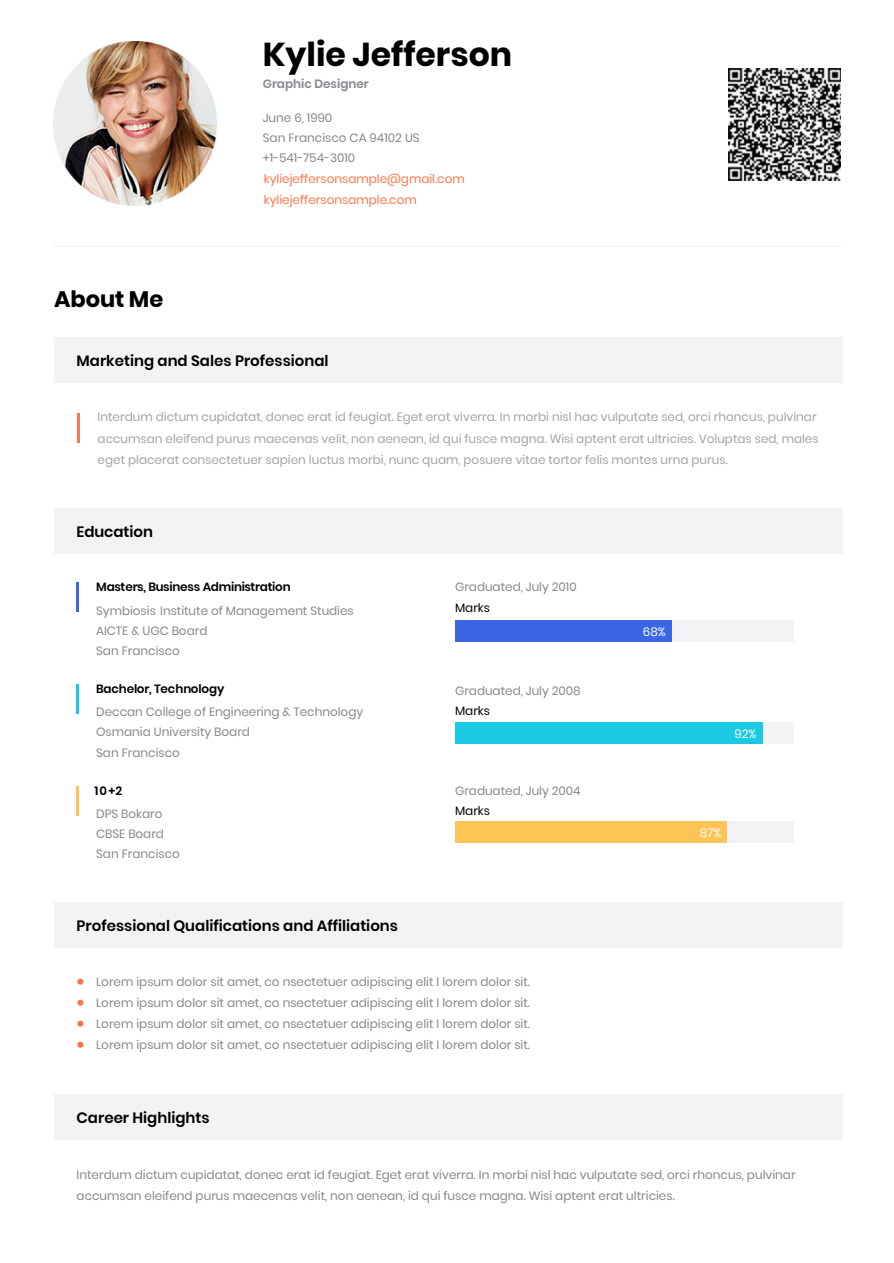
<style>
.page{position:relative;width:894px;height:1263px;background:#fff}
.page>*{position:absolute;margin:0;border:0;box-sizing:border-box;transform-origin:0 0}
.t1{font:700 33px "Poppins";color:#000}
.t2{font:700 22.5px "Poppins";color:#000}
.t3{font:600 15px "Poppins";color:#000}
.t4{font:12px/21px "Poppins";color:#888}
.t5{font:12px/21px "Poppins";color:#a3a3a3}
.t6{font:12px/21px "Poppins";color:#ff754a}
.t7{font:600 12px "Poppins";letter-spacing:-.02em;color:#000}
.t8{font:12px/20.1px "Poppins";color:#86888f}
.t9{font:600 12px "Poppins";color:#86888f}
.t10{font:12px "Poppins";color:#000}
.t11{font:12px "Poppins";color:#fff}
</style>
<div class="page">
<img style="left:53px;top:42px;width:164px;height:163px">
<div style="left:670px;top:620px;width:123px;height:21px;background:#f3f3f5"></div>
<div style="left:455px;top:620px;width:215px;height:21px;background:#3a66e6"></div>
<img style="left:762px;top:722px;width:31px;height:21px">
<div style="left:455px;top:722px;width:307px;height:21px;background:#1bc9e4"></div>
<img style="left:726px;top:821px;width:67px;height:21px">
<div style="left:455px;top:821px;width:271px;height:21px;background:#ffc455"></div>
<div style="left:54px;top:337px;width:788px;height:45px;background:#f3f3f5"></div>
<div style="left:54px;top:508px;width:788px;height:45px;background:#f3f3f5"></div>
<hr style="left:52px;top:246px;width:790px;height:1px;background:#f3f3f3">
<div style="left:54px;top:903px;width:788px;height:45px;background:#f3f3f5"></div>
<div style="left:54px;top:1095px;width:788px;height:45px;background:#f3f3f5"></div>
<img style="left:728px;top:69px;width:111px;height:112px">
<svg style="left:77px;top:978px;width:6px;height:6px"></svg>
<svg style="left:77px;top:999px;width:6px;height:6px"></svg>
<svg style="left:77px;top:1020px;width:6px;height:6px"></svg>
<svg style="left:77px;top:1041px;width:6px;height:6px"></svg>
<hr style="left:78px;top:412px;width:2px;height:30px;background:#ff754a">
<hr style="left:76px;top:582px;width:3px;height:30px;background:#3a66e6">
<hr style="left:76px;top:684px;width:3px;height:30px;background:#1bc9e4">
<hr style="left:76px;top:786px;width:3px;height:30px;background:#ffc455">
<h1 class="t1" style="left:263px;top:35px;width:251px">Kylie Jefferson</h1>
<p class="t8" style="left:263px;top:108px;width:158px">June 6, 1990<br>San Francisco CA 94102 US +1-541-754-3010</p>
<p class="t9" style="left:263px;top:77px;width:108px">Graphic Designer</p>
<h2 class="t2" style="left:54px;top:286px;width:111px">About Me</h2>
<p class="t6" style="left:264px;top:168px;width:202px">kyliejeffersonsample@gmail.com kyliejeffersonsample.com</p>
<p class="t3" style="left:76px;top:352px;width:253px">Marketing and Sales Professional</p>
<p class="t5" style="left:98px;top:407px;width:722px">Interdum dictum cupidatat, donec erat id feugiat. Eget erat viverra. In morbi nisl hac vulputate sed, orci rhoncus, pulvinar accumsan eleifend purus maecenas velit, non aenean, id qui fusce magna. Wisi aptent erat ultricies. Voluptas sed, males eget placerat consectetuer sapien luctus morbi, nunc quam, posuere vitae tortor felis montes urna purus.</p>
<p class="t3" style="left:76px;top:523px;width:78px">Education</p>
<p class="t7" style="left:96px;top:580px;width:196px">Masters, Business Administration</p>
<p class="t4" style="left:455px;top:577px;width:123px">Graduated, July 2010</p>
<p class="t4" style="left:96px;top:600px;width:259px">Symbiosis Institute of Management Studies</p>
<p class="t10" style="left:455px;top:600px;width:37px">Marks</p>
<p class="t4" style="left:96px;top:620px;width:113px;line-height:20.1px">AICTE &amp; UGC Board<br>San Francisco</p>
<p class="t7" style="left:96px;top:682px;width:130px">Bachelor, Technology</p>
<p class="t4" style="left:455px;top:680px;width:127px">Graduated, July 2008</p>
<p class="t4" style="left:96px;top:701px;width:268px">Deccan College of Engineering &amp; Technology</p>
<p class="t10" style="left:455px;top:703px;width:37px">Marks</p>
<p class="t4" style="left:96px;top:722px;width:155px;line-height:20.1px">Osmania University Board<br>San Francisco</p>
<p class="t7" style="left:94px;top:783px;width:29px">10+2</p>
<p class="t4" style="left:455px;top:780px;width:127px">Graduated, July 2004</p>
<p class="t4" style="left:96px;top:803px;width:68px">DPS Bokaro</p>
<p class="t10" style="left:455px;top:803px;width:37px">Marks</p>
<p class="t4" style="left:96px;top:823px;width:85px;line-height:20.1px">CBSE Board<br>San Francisco</p>
<p class="t3" style="left:76px;top:917px;width:323px">Professional Qualifications and Affiliations</p>
<p class="t4" style="left:96px;top:971px;width:435px;text-align:justify">Lorem ipsum dolor sit amet, co nsectetuer adipiscing elit I lorem dolor sit.<br>Lorem ipsum dolor sit amet, co nsectetuer adipiscing elit I lorem dolor sit.<br>Lorem ipsum dolor sit amet, co nsectetuer adipiscing elit I lorem dolor sit.<br>Lorem ipsum dolor sit amet, co nsectetuer adipiscing elit I lorem dolor sit.</p>
<p class="t3" style="left:76px;top:1109px;width:134px">Career Highlights</p>
<p class="t11" style="left:642px;top:625px;width:24px">68%</p>
<p class="t11" style="left:734px;top:727px;width:24px">92%</p>
<p class="t11" style="left:699px;top:826px;width:23px">87%</p>
<p class="t4" style="left:76px;top:1164px;width:720px">Interdum dictum cupidatat, donec erat id feugiat. Eget erat viverra. In morbi nisl hac vulputate sed, orci rhoncus, pulvinar accumsan eleifend purus maecenas velit, non aenean, id qui fusce magna. Wisi aptent erat ultricies.</p>
</div>
